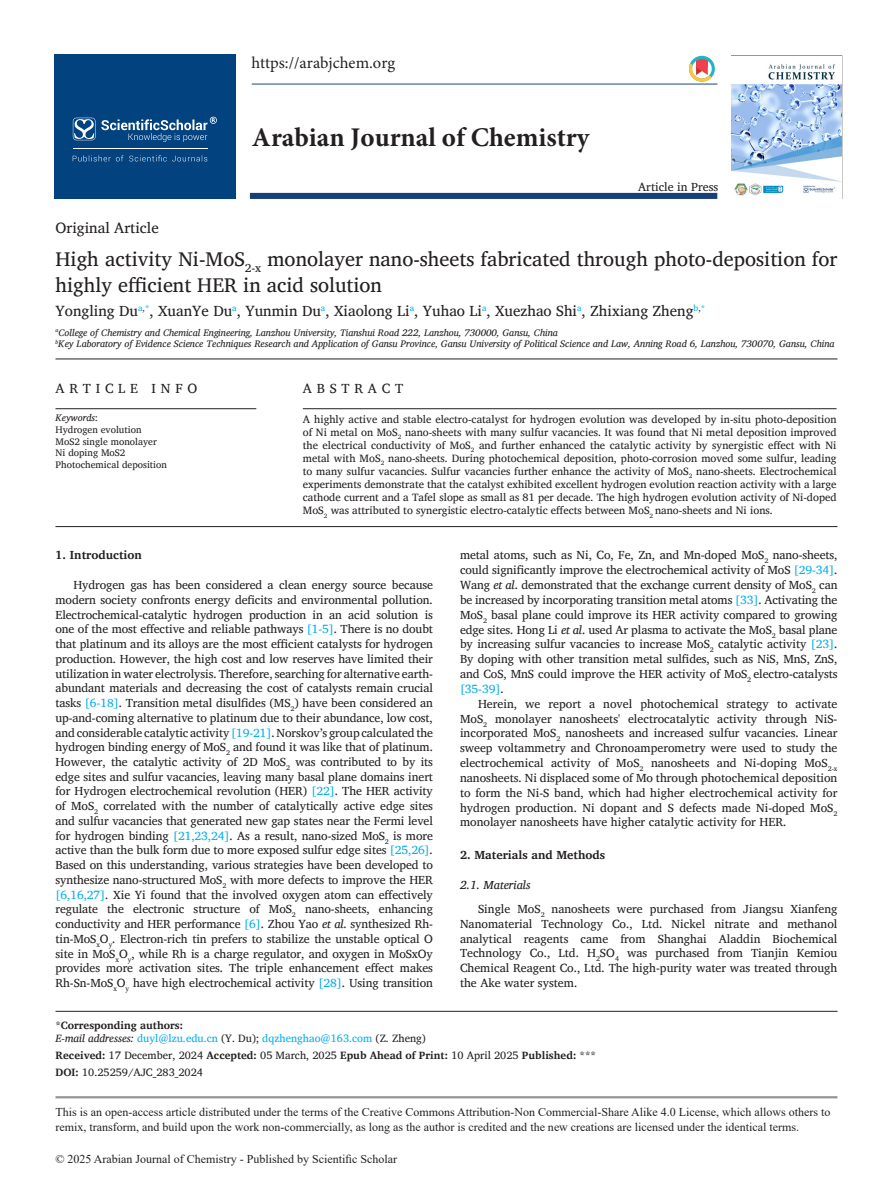
<style>
.page{position:relative;width:893px;height:1191px;background:#fff}
.page>*{position:absolute;margin:0;border:0;box-sizing:border-box;transform-origin:0 0}
.t1{font:700 27px "Minion Pro";color:#231f20}
.title-text{font:20.25px/25.8px "Charis SIL";color:#231f20}
.t2{font:16.5px "Minion Pro";color:#231f20}
.aut-grp{font:15px "Charis SIL";color:#231f20}
.suptit{font:15px "Charis SIL";color:#231f20}
.keyword-title{font:13.5px "Charis SIL";letter-spacing:.355em;color:#231f20}
.abs_title{font:13.5px "Charis SIL";letter-spacing:.355em;color:#231f20}
.para_firstDropCaps{font:12px/14.7px "Charis SIL";letter-spacing:-.01em;color:#231f20;text-align:justify}
.para_last{font:12px/14.9px "Charis SIL";color:#231f20;text-align:justify}
.t3{font:12px/14.4px "Times New Roman";color:#231f20}
.para_first_last{font:12px/14.9px "Charis SIL";color:#231f20;text-align:justify}
.Head-A{font:700 12px "Charis SIL";color:#231f20}
.para-con{font:12px "Charis SIL";color:#231f20}
.Head-B_stack{font:italic 12px "Charis SIL";color:#231f20}
.abs_para_first_last{font:10.8px/13px "Charis SIL";color:#231f20;text-align:justify}
.cores-author{font:10.8px/13px "Charis SIL";color:#00aeef}
.received_date{font:700 10.8px "Charis SIL";color:#231f20}
.doi_para{font:10.8px "Charis SIL";color:#231f20}
.aut-aff_last{font:italic 9.75px "Charis SIL";color:#231f20}
.aut-aff_first{font:italic 9.75px "Charis SIL";color:#231f20}
.keywords_para{font:9.75px "Charis SIL";color:#231f20}
.keywords_para-2{font:italic 9.75px "Charis SIL";color:#231f20}
.s1{font-style:normal}
.s2{color:#00aeef}
.s3{font-style:italic}
.s4{color:#231f20}
.s5{font-weight:700;color:#231f20}
.s6{font-style:italic;color:#231f20}
.s7{font-weight:400}
.s8{font-weight:700}
</style>
<div class="page">
<hr style="left:56px;top:1096px;width:781px;height:2px;background:#939598">
<hr style="left:252px;top:84px;width:465px;height:1px;background:#164077">
<div style="left:250px;top:193px;width:467px;height:6px;background:#164077"></div>
<div style="left:54px;top:55px;width:182px;height:144px;background:#01427f"></div>
<svg style="left:73px;top:155px;width:134px;height:6px"></svg>
<svg style="left:73px;top:117px;width:144px;height:25px"></svg>
<hr style="left:73px;top:148px;width:134px;height:1px;background:#fff">
<svg style="left:689px;top:56px;width:26px;height:26px"></svg>
<img style="left:732px;top:64px;width:109px;height:132px">
<hr style="left:56px;top:408px;width:200px;height:1px;background:#231f20">
<hr style="left:56px;top:358px;width:781px;height:1px;background:#231f20">
<hr style="left:56px;top:526px;width:781px;height:1px;background:#231f20">
<hr style="left:303px;top:408px;width:534px;height:1px;background:#231f20">
<hr style="left:56px;top:1011px;width:781px;height:1px;background:#231f20">
<h3 class="t2" style="left:251px;top:52px;width:145px">https://arabjchem.org</h3>
<h1 class="t1" style="left:252px;top:118px;width:339px">Arabian Journal of Chemistry</h1>
<p class="para-con" style="left:638px;top:180px;width:82px">Article in Press</p>
<p class="suptit" style="left:56px;top:219px;width:105px">Original Article</p>
<p class="title-text" style="left:56px;top:246px;width:783px">High activity Ni-MoS<sub>2-x</sub> monolayer nano-sheets fabricated through photo-deposition for highly efficient HER in acid solution</p>
<p class="aut-grp" style="left:56px;top:302px;width:651px">Yongling Du<sup>a</sup><sup>,</sup><sup>*</sup>, XuanYe Du<sup>a</sup>, Yunmin Du<sup>a</sup>, Xiaolong Li<sup>a</sup>, Yuhao Li<sup>a</sup>, Xuezhao Shi<sup>a</sup>, Zhixiang Zheng<sup>b</sup><sup>,</sup><sup>*</sup></p>
<p class="aut-aff_first" style="left:56px;top:326px;width:504px"><sup>a</sup>College of Chemistry and Chemical Engineering, Lanzhou University, Tianshui Road 222, Lanzhou, 730000, Gansu, China</p>
<p class="aut-aff_last" style="left:56px;top:338px;width:781px"><sup>b</sup>Key Laboratory of Evidence Science Techniques Research and Application of Gansu Province, Gansu University of Political Science and Law, Anning Road 6, Lanzhou, 730070, Gansu, China</p>
<p class="keyword-title" style="left:56px;top:381px;width:143px">ARTICLE INFO</p>
<p class="keywords_para-2" style="left:56px;top:412px;width:44px">Keywords<span class="s1">:</span></p>
<p class="keywords_para" style="left:56px;top:424px;width:88px">Hydrogen evolution</p>
<p class="keywords_para" style="left:56px;top:435px;width:103px">MoS2 single monolayer</p>
<p class="keywords_para" style="left:56px;top:447px;width:71px">Ni doping MoS2</p>
<p class="keywords_para" style="left:56px;top:459px;width:113px">Photochemical deposition</p>
<p class="abs_title" style="left:303px;top:381px;width:102px">ABSTRACT</p>
<p class="abs_para_first_last" style="left:303px;top:412px;width:535px">A highly active and stable electro-catalyst for hydrogen evolution was developed by in-situ photo-deposition of Ni metal on MoS<sub>2</sub> nano-sheets with many sulfur vacancies. It was found that Ni metal deposition improved the electrical conductivity of MoS<sub>2</sub> and further enhanced the catalytic activity by synergistic effect with Ni metal with MoS<sub>2</sub> nano-sheets. During photochemical deposition, photo-corrosion moved some sulfur, leading to many sulfur vacancies. Sulfur vacancies further enhance the activity of MoS<sub>2</sub> nano-sheets. Electrochemical experiments demonstrate that the catalyst exhibited excellent hydrogen evolution reaction activity with a large cathode current and a Tafel slope as small as 81 per decade. The high hydrogen evolution activity of Ni-doped MoS<sub>2</sub> was attributed to synergistic electro-catalytic effects between MoS<sub>2</sub> nano-sheets and Ni ions.</p>
<p class="Head-A" style="left:56px;top:548px;width:88px">1. Introduction</p>
<p class="para_firstDropCaps" style="left:56px;top:577px;width:379px;text-indent:18px">Hydrogen gas has been considered a clean energy source because modern society confronts energy deficits and environmental pollution.<br>Electrochemical-catalytic hydrogen production in an acid solution is one of the most effective and reliable pathways <span class="s2">[1-5]</span>. There is no doubt that platinum and its alloys are the most efficient catalysts for hydrogen production. However, the high cost and low reserves have limited their utilization in water electrolysis. Therefore, searching for alternative earth&shy;abundant materials and decreasing the cost of catalysts remain crucial tasks <span class="s2">[6-18]</span>. Transition metal disulfides (MS<sub>2</sub>) have been considered an up-and-coming alternative to platinum due to their abundance, low cost, and considerable catalytic activity <span class="s2">[19-21]</span>. Norskov’s group calculated the hydrogen binding energy of MoS<sub>2</sub> and found it was like that of platinum.<br>However, the catalytic activity of 2D MoS<sub>2</sub> was contributed to by its edge sites and sulfur vacancies, leaving many basal plane domains inert for Hydrogen electrochemical revolution (HER) <span class="s2">[22]</span>. The HER activity of MoS<sub>2</sub> correlated with the number of catalytically active edge sites and sulfur vacancies that generated new gap states near the Fermi level for hydrogen binding <span class="s2">[21,23,24]</span>. As a result, nano-sized MoS<sub>2</sub> is more active than the bulk form due to more exposed sulfur edge sites <span class="s2">[25,26]</span>.<br>Based on this understanding, various strategies have been developed to synthesize nano-structured MoS<sub>2</sub> with more defects to improve the HER <span class="s2">[6,16,27]</span>. Xie Yi found that the involved oxygen atom can effectively regulate the electronic structure of MoS<sub>2</sub> nano-sheets, enhancing conductivity and HER performance <span class="s2">[6]</span>. Zhou Yao <span class="s3">et al</span>. synthesized Rh&shy;tin-MoS<sub>x</sub>O<sub>y</sub>. Electron-rich tin prefers to stabilize the unstable optical O site in MoS<sub>x</sub>O<sub>y</sub>, while Rh is a charge regulator, and oxygen in MoSxOy provides more activation sites. The triple enhancement effect makes Rh-Sn-MoS<sub>x</sub>O<sub>y</sub> have high electrochemical activity <span class="s2">[28]</span>. Using transition</p>
<p class="para_firstDropCaps" style="left:460px;top:548px;width:379px">metal atoms, such as Ni, Co, Fe, Zn, and Mn-doped MoS<sub>2</sub> nano-sheets, could significantly improve the electrochemical activity of MoS <span class="s2">[29-34]</span>.<br>Wang <span class="s3">et al</span>. demonstrated that the exchange current density of MoS<sub>2</sub> can be increased by incorporating transition metal atoms <span class="s2">[33]</span>. Activating the MoS<sub>2</sub> basal plane could improve its HER activity compared to growing edge sites. Hong Li <span class="s3">et al</span>. used Ar plasma to activate the MoS<sub>2</sub> basal plane by increasing sulfur vacancies to increase MoS<sub>2</sub> catalytic activity <span class="s2">[23]</span>.<br>By doping with other transition metal sulfides, such as NiS, MnS, ZnS, and CoS, MnS could improve the HER activity of MoS<sub>2</sub> electro-catalysts <span class="s2">[35-39]</span>.</p>
<p class="para_last" style="left:460px;top:696px;width:379px;text-indent:18px">Herein, we report a novel photochemical strategy to activate MoS<sub>2</sub> monolayer nanosheets' electrocatalytic activity through NiS&shy;incorporated MoS<sub>2</sub> nanosheets and increased sulfur vacancies. Linear sweep voltammetry and Chronoamperometry were used to study the electrochemical activity of MoS<sub>2</sub> nanosheets and Ni-doping MoS<sub>2-x </sub>nanosheets. Ni displaced some of Mo through photochemical deposition to form the Ni-S band, which had higher electrochemical activity for hydrogen production. Ni dopant and S defects made Ni-doped MoS<sub>2 </sub>monolayer nanosheets have higher catalytic activity for HER.</p>
<p class="Head-A" style="left:460px;top:848px;width:147px">2. Materials and Methods</p>
<p class="Head-B_stack" style="left:460px;top:878px;width:72px">2.1. Materials</p>
<p class="para_first_last" style="left:460px;top:901px;width:379px;text-indent:18px">Single MoS<sub>2</sub> nanosheets were purchased from Jiangsu Xianfeng Nanomaterial Technology Co., Ltd. Nickel nitrate and methanol analytical reagents came from Shanghai Aladdin Biochemical Technology Co., Ltd. H<sub>2</sub>SO<sub>4</sub> was purchased from Tianjin Kemiou Chemical Reagent Co., Ltd. The high-purity water was treated through the Ake water system.</p>
<p class="cores-author" style="left:56px;top:1018px;width:372px"><span class="s4">*</span><span class="s5">Corresponding authors:<br></span><span class="s6">E-mail addresses:</span> duyl@lzu.edu.cn <span class="s4">(Y. Du);</span> dqzhenghao@163.com <span class="s4">(Z. Zheng)</span></p>
<p class="received_date" style="left:56px;top:1049px;width:542px">Received: <span class="s7">17 December, 2024</span> Accepted: <span class="s7">05 March, 2025</span> Epub Ahead of Print: <span class="s7">10 April 2025</span> Published: <span class="s7">***</span></p>
<p class="doi_para" style="left:56px;top:1065px;width:149px"><span class="s8">DOI:</span> 10.25259/AJC_283_2024</p>
<p class="t3" style="left:56px;top:1104px;width:776px">This is an open-access article distributed under the terms of the Creative Commons Attribution-Non Commercial-Share Alike 4.0 License, which allows others to remix, transform, and build upon the work non-commercially, as long as the author is credited and the new creations are licensed under the identical terms.</p>
<p class="t3" style="left:56px;top:1151px;width:343px">© 2025 Arabian Journal of Chemistry - Published by Scientific Scholar</p>
</div>
